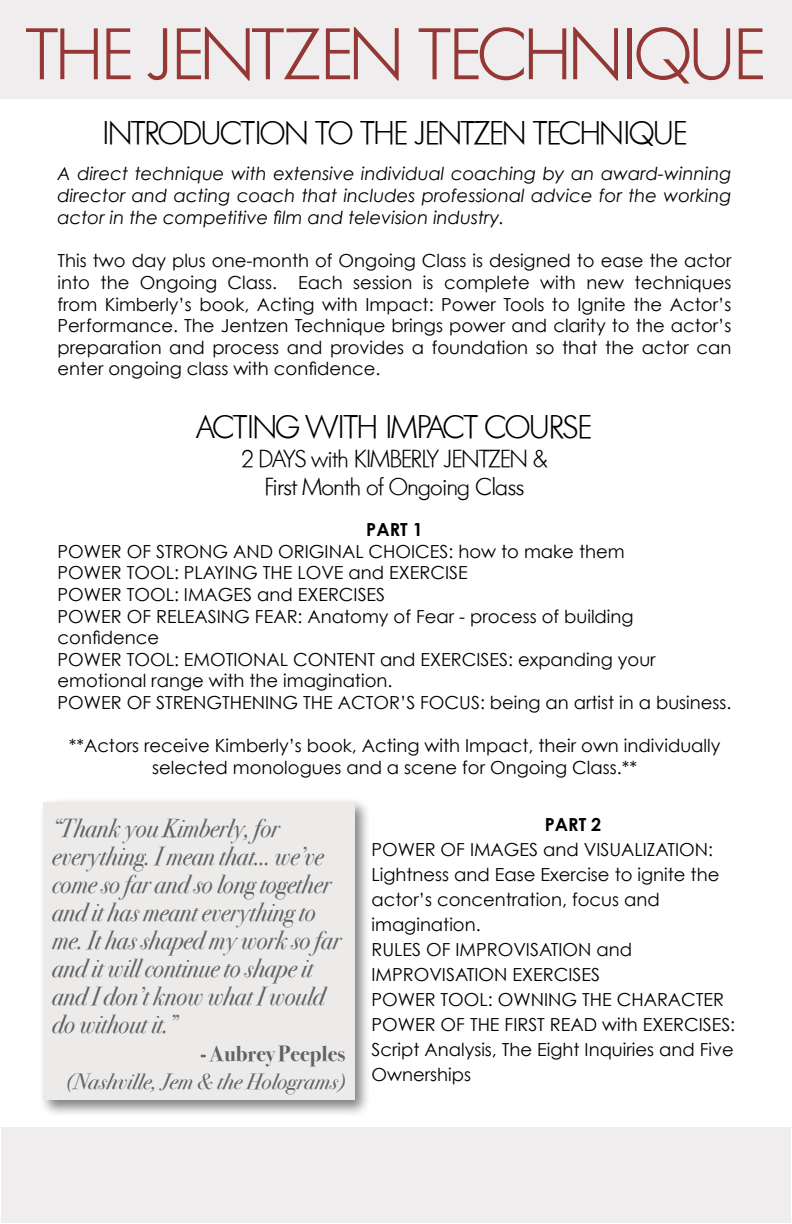
<style>
.page{position:relative;width:792px;height:1224px;background:#fff}
.page>*{position:absolute;margin:0;border:0;box-sizing:border-box;transform-origin:0 0}
.t1{font:72px "Futoral Light DB Normal";color:#943735}
.t2{font:32px "Futoral Light DB Normal";color:#000}
.t3{font:italic 26px/28px "Bodoni Svty Two ITCTT";color:#616264;scale:.9 1}
.t4{font:24px/28.8px "Futoral Light DB Normal";color:#000;text-align:center}
.t5{font:italic 22px "Bodoni Svty Two ITCTT";color:#616264}
.t6{font:700 22px "Bodoni Svty Two ITCTT";color:#616264;scale:.9 1}
.t7{font:18px/21.6px "Century Gothic";color:#000}
.t8{font:italic 18px/22px "Century Gothic";color:#000;text-align:justify}
.t9{font:700 18px "Century Gothic";color:#000}
</style>
<div class="page">
<div style="left:1px;top:1127px;width:790px;height:96px;background:#efeded"></div>
<div style="left:0;top:0;width:792px;height:99px;background:#efeded"></div>
<div style="left:39px;top:797px;width:332px;height:320px;background:#000;opacity:.5"></div>
<div style="left:43px;top:802px;width:311px;height:298px;background:#ecebea"></div>
<h1 class="t1" style="left:28px;top:12px;width:738px">THE JENTZEN TECHNIQUE</h1>
<h2 class="t2" style="left:102px;top:114px;width:586px">INTRODUCTION TO THE JENTZEN TECHNIQUE</h2>
<p class="t8" style="left:58px;top:162px;width:675px">A direct technique with extensive individual coaching by an award-winning director and acting coach that includes professional advice for the working actor in the competitive film and television industry.</p>
<p class="t7" style="left:58px;top:250px;width:675px;text-align:justify">This two day plus one-month of Ongoing Class is designed to ease the actor into the Ongoing Class. Each session is complete with new techniques from Kimberly’s book, Acting with Impact: Power Tools to Ignite the Actor’s Performance. The Jentzen Technique brings power and clarity to the actor’s preparation and process and provides a foundation so that the actor can enter ongoing class with confidence.</p>
<h2 class="t2" style="left:198px;top:408px;width:395px">ACTING WITH IMPACT COURSE</h2>
<h3 class="t4" style="left:242px;top:444px;width:306px">2 DAYS with KIMBERLY JENTZEN &amp;<br>First Month of Ongoing Class</h3>
<p class="t9" style="left:366px;top:518px;width:58px">PART 1</p>
<p class="t7" style="left:58px;top:540px;width:675px">POWER OF STRONG AND ORIGINAL CHOICES: how to make them<br>POWER TOOL: PLAYING THE LOVE and EXERCISE<br>POWER TOOL: IMAGES and EXERCISES<br>POWER OF RELEASING FEAR: Anatomy of Fear - process of building confidence<br>POWER TOOL: EMOTIONAL CONTENT and EXERCISES: expanding your emotional range with the imagination.<br>POWER OF STRENGTHENING THE ACTOR’S FOCUS: being an artist in a business.</p>
<p class="t7" style="left:69px;top:735px;width:653px;text-align:center">**Actors receive Kimberly’s book, Acting with Impact, their own individually selected monologues and a scene for Ongoing Class.**</p>
<h3 class="t3" style="left:52px;top:813px;width:322px">“Thank you Kimberly, for everything. I mean that… we’ve come so far and so long together and it has meant everything to me. It has shaped my work so far and it will continue to shape it and I don’t know what I would do without it.”</h3>
<p class="t6" style="left:200px;top:1036px;width:162px">- Aubrey Peeples</p>
<p class="t5" style="left:66px;top:1063px;width:281px">(Nashville, Jem &amp; the Holograms)</p>
<p class="t9" style="left:545px;top:813px;width:58px">PART 2</p>
<p class="t7" style="left:372px;top:837px;width:365px;line-height:25px">POWER OF IMAGES and VISUALIZATION:<br>Lightness and Ease Exercise to ignite the actor’s concentration, focus and imagination.<br>RULES OF IMPROVISATION and<br>IMPROVISATION EXERCISES<br>POWER TOOL: OWNING THE CHARACTER<br>POWER OF THE FIRST READ with EXERCISES:<br>Script Analysis, The Eight Inquiries and Five<br>Ownerships</p>
</div>
